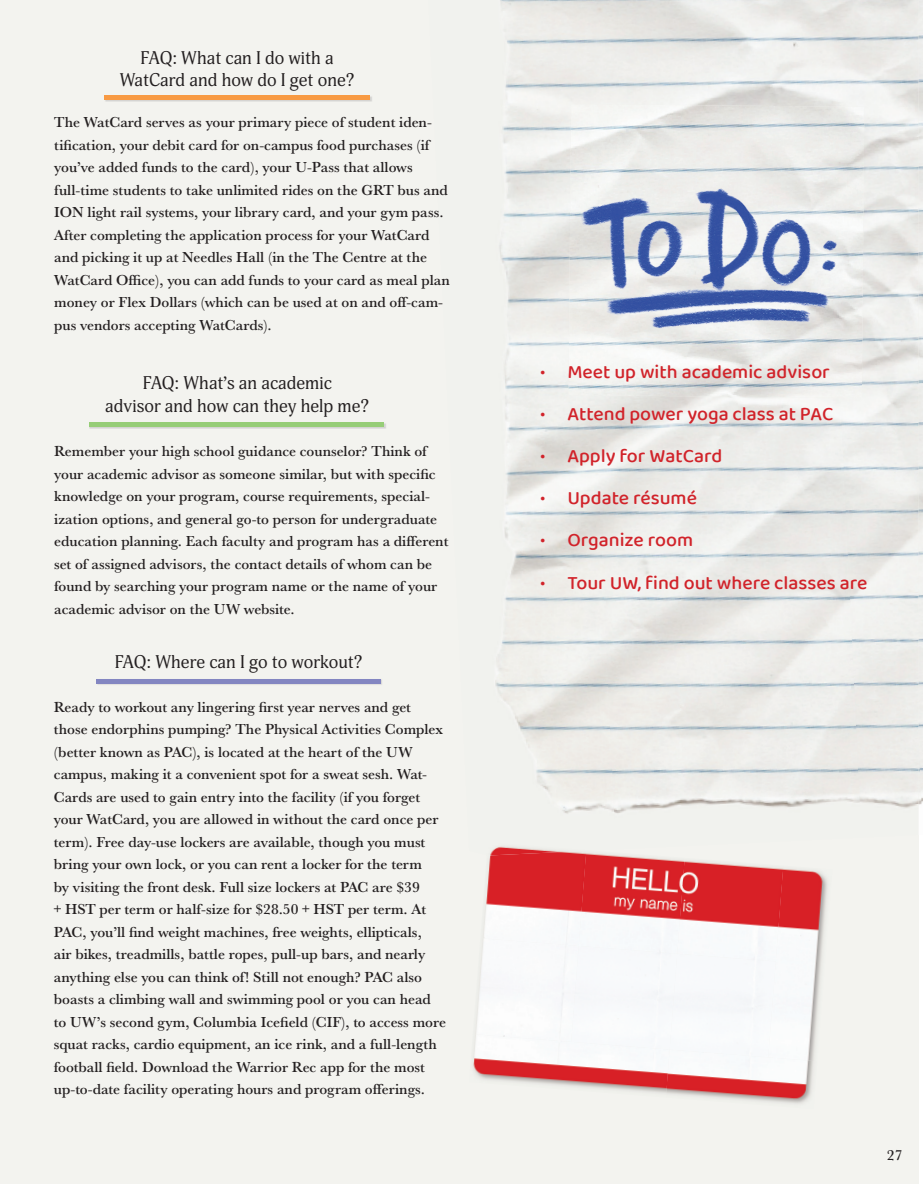
<style>
.page{position:relative;width:923px;height:1184px;background:#fff}
.page>*{position:absolute;margin:0;border:0;box-sizing:border-box;transform-origin:0 0}
.t1{font:500 19.5px "Baloo Tammudu 2";color:#d1232a}
.t2{font:18px/22.5px "Adonis";color:#231f20;text-align:center}
.t3{font:500 15px/22.5px "Baskerville URW";color:#231f20}
</style>
<div class="page">
<div style="left:0;top:0;width:918px;height:1184px;background:#f3f3ef"></div>
<img style="left:918px;top:10px;width:5px;height:730px">
<img style="left:918px;top:740px;width:5px;height:95px">
<img style="left:495px;top:151px;width:99px;height:663px">
<img style="left:594px;top:398px;width:267px;height:415px">
<hr style="left:104px;top:96px;width:266px;height:4px;background:#f89a43">
<div style="left:89px;top:422px;width:295px;height:5px;background:#96cd77"></div>
<hr style="left:97px;top:679px;width:284px;height:4px;background:#8386c1">
<img style="left:485px;top:855px;width:94px;height:83px">
<img style="left:579px;top:853px;width:98px;height:93px">
<img style="left:677px;top:860px;width:91px;height:93px">
<img style="left:768px;top:867px;width:60px;height:182px">
<div style="left:478px;top:938px;width:101px;height:96px;background:#f9fafb"></div>
<div style="left:571px;top:946px;width:106px;height:88px;background:#f7f9fb"></div>
<div style="left:669px;top:953px;width:107px;height:96px;background:#f7f9fb"></div>
<img style="left:473px;top:1034px;width:197px;height:60px">
<img style="left:666px;top:1049px;width:149px;height:55px">
<img style="left:490px;top:846px;width:102px;height:9px">
<img style="left:568px;top:104px;width:296px;height:294px">
<p class="t2" style="left:120px;top:47px;width:236px">FAQ: What can I do with a<br>WatCard and how do I get one?</p>
<p class="t3" style="left:54px;top:110px;width:397px">The WatCard serves as your primary piece of student iden&shy;tification, your debit card for on-campus food purchases (if you’ve added funds to the card), your U-Pass that allows full-time students to take unlimited rides on the GRT bus and ION light rail systems, your library card, and your gym pass.<br>After completing the application process for your WatCard and picking it up at Needles Hall (in the The Centre at the WatCard Office), you can add funds to your card as meal plan money or Flex Dollars (which can be used at on and off-cam&shy;pus vendors accepting WatCards).</p>
<p class="t2" style="left:105px;top:372px;width:266px">FAQ: What’s an academic<br>advisor and how can they help me?</p>
<p class="t3" style="left:54px;top:439px;width:396px">Remember your high school guidance counselor? Think of your academic advisor as someone similar, but with specific knowledge on your program, course requirements, special&shy;ization options, and general go-to person for undergraduate education planning. Each faculty and program has a different set of assigned advisors, the contact details of whom can be found by searching your program name or the name of your academic advisor on the UW website.</p>
<p class="t2" style="left:115px;top:651px;width:249px">FAQ: Where can I go to workout?</p>
<p class="t3" style="left:54px;top:695px;width:394px">Ready to workout any lingering first year nerves and get those endorphins pumping? The Physical Activities Complex (better known as PAC), is located at the heart of the UW campus, making it a convenient spot for a sweat sesh. Wat-Cards are used to gain entry into the facility (if you forget your WatCard, you are allowed in without the card once per term). Free day-use lockers are available, though you must bring your own lock, or you can rent a locker for the term<br>by visiting the front desk. Full size lockers at PAC are $39<br>+ HST per term or half-size for $28.50 + HST per term. At PAC, you’ll find weight machines, free weights, ellipticals,<br>air bikes, treadmills, battle ropes, pull-up bars, and nearly anything else you can think of! Still not enough? PAC also boasts a climbing wall and swimming pool or you can head to UW’s second gym, Columbia Icefield (CIF), to access more squat racks, cardio equipment, an ice rink, and a full-length football field. Download the Warrior Rec app for the most up-to-date facility operating hours and program offerings.</p>
<h1 class="t1" style="left:540px;top:360px;width:291px">• Meet up with academic advisor</h1>
<h1 class="t1" style="left:540px;top:402px;width:295px">• Attend power yoga class at PAC</h1>
<h1 class="t1" style="left:540px;top:444px;width:184px">• Apply for WatCard</h1>
<h1 class="t1" style="left:540px;top:486px;width:158px">• Update résumé</h1>
<h1 class="t1" style="left:540px;top:528px;width:154px">• Organize room</h1>
<h1 class="t1" style="left:540px;top:570px;width:328px">• Tour UW, find out where classes are</h1>
<p class="t3" style="left:887px;top:1142px;width:17px">27</p>
</div>
